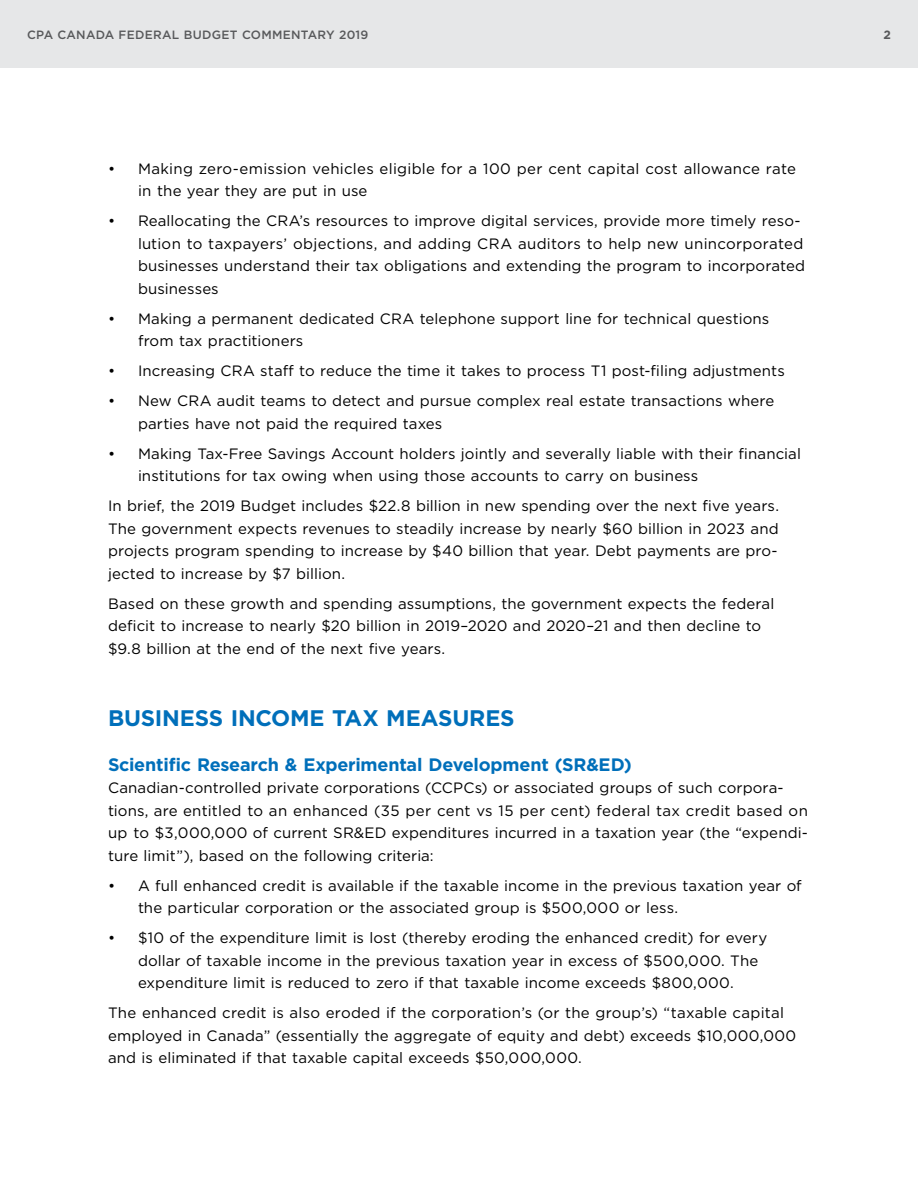
<style>
.page{position:relative;width:918px;height:1188px;background:#fff}
.page>*{position:absolute;margin:0;border:0;box-sizing:border-box;transform-origin:0 0}
.CPA_head1{font:700 22.5px "Gotham";letter-spacing:-.01em;color:#006fba}
.CPA_head2{font:700 18px "Gotham";letter-spacing:-.01em;color:#006fba}
.CPA__para1{font:15px/22.5px "Gotham";letter-spacing:.005em;color:#000}
.t1{font:500 12px "Gotham";letter-spacing:.02em;color:#58595b}
.t2{font:700 12px "Gotham";color:#58595b}
</style>
<div class="page">
<div style="left:0;top:0;width:918px;height:68px;background:#e6e7e8"></div>
<p class="t1" style="left:27px;top:26px;width:343px">CPA CANADA FEDERAL BUDGET COMMENTARY 2019</p>
<p class="t2" style="left:884px;top:26px;width:9px">2</p>
<p class="CPA__para1" style="left:138px;top:157px;width:660px;text-indent:-30px">• Making zero-emission vehicles eligible for a 100 per cent capital cost allowance rate in the year they are put in use</p>
<p class="CPA__para1" style="left:138px;top:210px;width:669px;text-indent:-30px">• Reallocating the CRA’s resources to improve digital services, provide more timely reso&shy;lution to taxpayers’ objections, and adding CRA auditors to help new unincorporated businesses understand their tax obligations and extending the program to incorporated businesses</p>
<p class="CPA__para1" style="left:138px;top:307px;width:633px;text-indent:-30px">• Making a permanent dedicated CRA telephone support line for technical questions from tax practitioners</p>
<p class="CPA__para1" style="left:108px;top:360px;width:678px">• Increasing CRA staff to reduce the time it takes to process T1 post-filing adjustments</p>
<p class="CPA__para1" style="left:138px;top:390px;width:638px;text-indent:-30px">• New CRA audit teams to detect and pursue complex real estate transactions where parties have not paid the required taxes</p>
<p class="CPA__para1" style="left:138px;top:442px;width:665px;text-indent:-30px">• Making Tax-Free Savings Account holders jointly and severally liable with their financial institutions for tax owing when using those accounts to carry on business</p>
<p class="CPA__para1" style="left:108px;top:495px;width:673px;text-align:justify">In brief, the 2019 Budget includes $22.8 billion in new spending over the next five years.<br>The government expects revenues to steadily increase by nearly $60 billion in 2023 and projects program spending to increase by $40 billion that year. Debt payments are pro&shy;jected to increase by $7 billion.</p>
<p class="CPA__para1" style="left:108px;top:592px;width:668px">Based on these growth and spending assumptions, the government expects the federal deficit to increase to nearly $20 billion in 2019–2020 and 2020–21 and then decline to $9.8 billion at the end of the next five years.</p>
<h1 class="CPA_head1" style="left:108px;top:703px;width:408px">BUSINESS INCOME TAX MEASURES</h1>
<h2 class="CPA_head2" style="left:108px;top:753px;width:525px">Scientific Research &amp; Experimental Development (SR&amp;ED)</h2>
<p class="CPA__para1" style="left:108px;top:777px;width:701px">Canadian-controlled private corporations (CCPCs) or associated groups of such corpora&shy;tions, are entitled to an enhanced (35 per cent vs 15 per cent) federal tax credit based on up to $3,000,000 of current SR&amp;ED expenditures incurred in a taxation year (the “expendi&shy;ture limit”), based on the following criteria:</p>
<p class="CPA__para1" style="left:138px;top:874px;width:665px;text-indent:-30px">• A full enhanced credit is available if the taxable income in the previous taxation year of the particular corporation or the associated group is $500,000 or less.</p>
<p class="CPA__para1" style="left:138px;top:927px;width:631px;text-indent:-30px">• $10 of the expenditure limit is lost (thereby eroding the enhanced credit) for every dollar of taxable income in the previous taxation year in excess of $500,000. The expenditure limit is reduced to zero if that taxable income exceeds $800,000.</p>
<p class="CPA__para1" style="left:108px;top:1002px;width:690px">The enhanced credit is also eroded if the corporation’s (or the group’s) “taxable capital employed in Canada” (essentially the aggregate of equity and debt) exceeds $10,000,000 and is eliminated if that taxable capital exceeds $50,000,000.</p>
</div>
